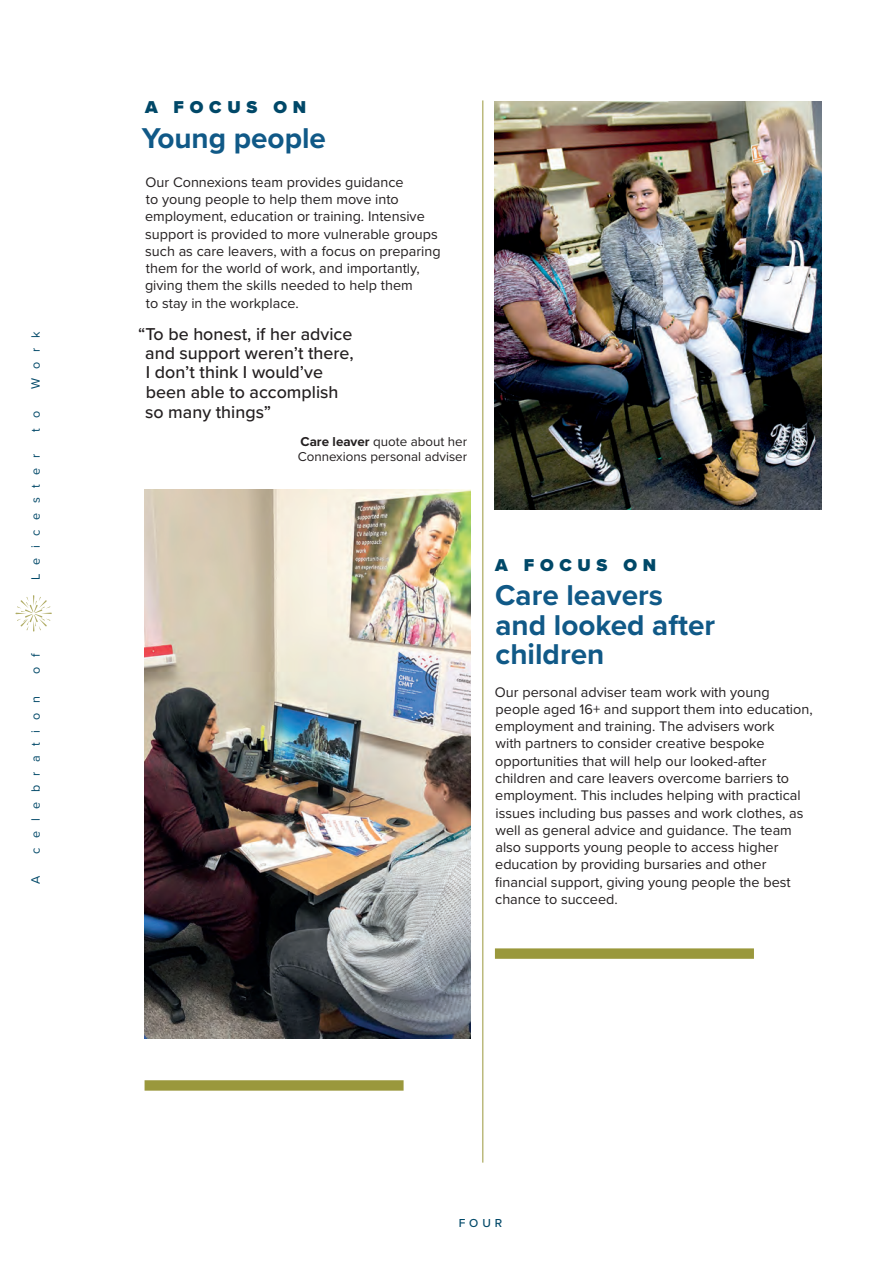
<style>
.page{position:relative;width:892px;height:1265px;background:#fff}
.page>*{position:absolute;margin:0;border:0;box-sizing:border-box;transform-origin:0 0}
.t1{font:700 29.7px/29.7px "Proxima Nova";color:#105987}
.t2{font:500 17.85px/19.6px "Proxima Nova";color:#231f20}
.t3{font:900 17.85px "Proxima Nova";letter-spacing:.32em;color:#004868}
.t4{font:14.4px/17.2px "Proxima Nova";color:#231f20}
.t5{font:13.35px/14.9px "Proxima Nova";color:#231f20}
.t6{font:12.6px "Proxima Nova";letter-spacing:.76em;color:#004868}
.t7{font:500 12px "Proxima Nova";color:#004868}
.s1{font-weight:700}
</style>
<div class="page">
<div style="left:495px;top:948px;width:259px;height:10px;background:#9a983c"></div>
<div style="left:144px;top:1080px;width:259px;height:10px;background:#9a983c"></div>
<hr style="left:482px;top:100px;width:1px;height:1062px;background:#9a983c">
<svg style="left:16px;top:595px;width:36px;height:36px"></svg>
<img style="left:144px;top:489px;width:326px;height:549px">
<img style="left:495px;top:102px;width:326px;height:407px">
<p class="t6" style="left:26px;top:389px;width:58px;rotate:-90deg">Work</p>
<p class="t6" style="left:26px;top:432px;width:22px;rotate:-90deg">t o</p>
<p class="t6" style="left:26px;top:580px;width:128px;rotate:-90deg">Leicester</p>
<p class="t6" style="left:26px;top:674px;width:22px;rotate:-90deg">o f</p>
<p class="t6" style="left:26px;top:853px;width:159px;rotate:-90deg">celebration</p>
<p class="t6" style="left:26px;top:884px;width:10px;rotate:-90deg">A</p>
<p class="t3" style="left:145px;top:93px;width:162px">A FOCUS ON</p>
<p class="t1" style="left:142px;top:123px;width:186px">Young people</p>
<p class="t4" style="left:145px;top:173px;width:297px">Our Connexions team provides guidance<br>to young people to help them move into employment, education or training. Intensive support is provided to more vulnerable groups such as care leavers, with a focus on preparing them for the world of work, and importantly, giving them the skills needed to help them<br>to stay in the workplace.</p>
<p class="t2" style="left:145px;top:323px;width:210px;text-indent:-7px">“To be honest, if her advice and support weren’t there,<br>I don’t think I would’ve been able to accomplish so many things”</p>
<p class="t5" style="left:298px;top:434px;width:171px"><span class="s1">Care leaver</span> quote about her<br>Connexions personal adviser</p>
<p class="t3" style="left:495px;top:551px;width:162px">A FOCUS ON</p>
<p class="t1" style="left:495px;top:579px;width:221px">Care leavers and looked after children</p>
<p class="t4" style="left:495px;top:682px;width:319px">Our personal adviser team work with young people aged 16+ and support them into education, employment and training. The advisers work<br>with partners to consider creative bespoke opportunities that will help our looked-after children and care leavers overcome barriers to employment. This includes helping with practical issues including bus passes and work clothes, as well as general advice and guidance. The team also supports young people to access higher education by providing bursaries and other fnancial support, giving young people the best chance to succeed.</p>
<p class="t7" style="left:458px;top:1214px;width:45px">FOUR</p>
</div>
